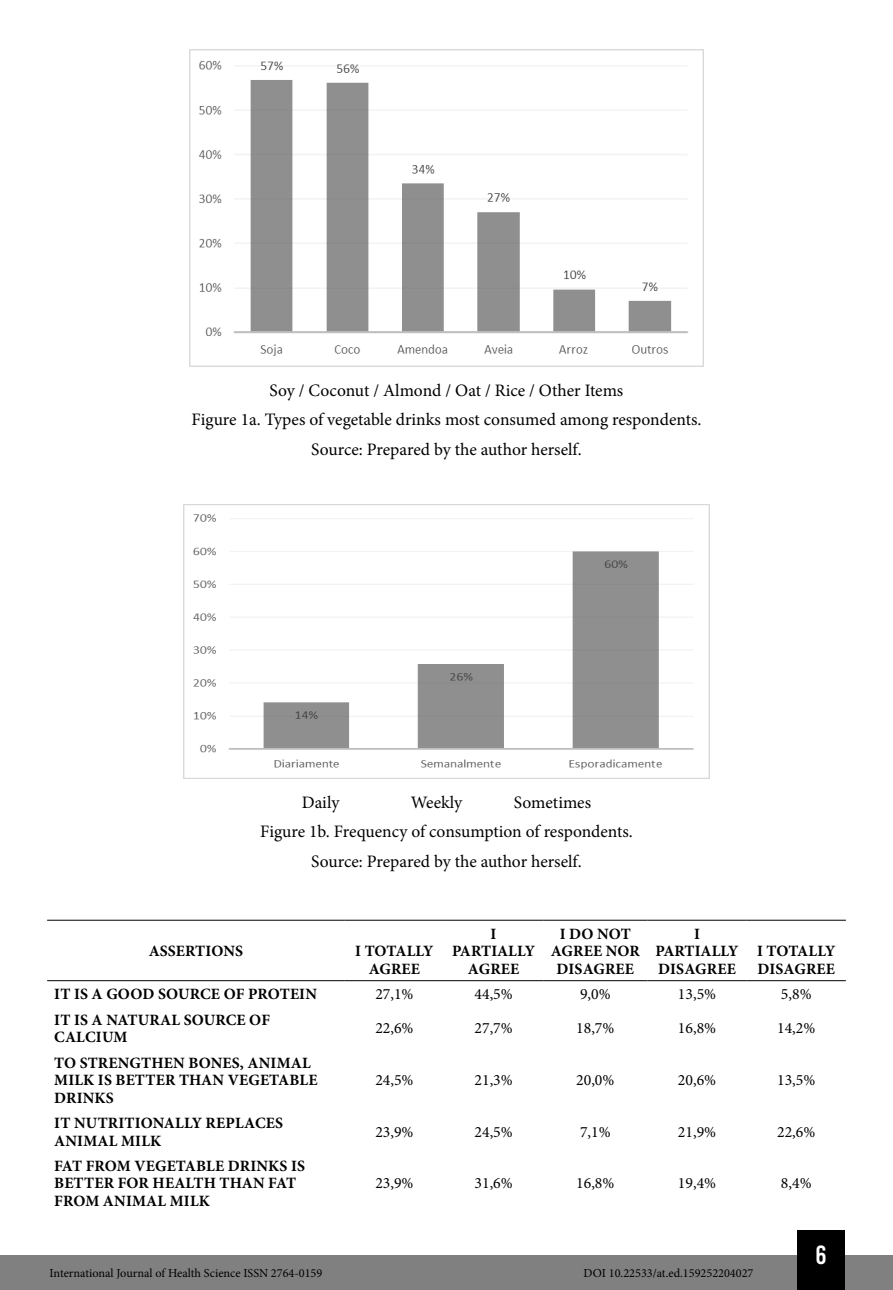
<style>
.page{position:relative;width:893px;height:1290px;background:#fff}
.page>*{position:absolute;margin:0;border:0;box-sizing:border-box;transform-origin:0 0}
.t1{font:26.25px "Bebas Kai";color:#fff}
.Info_Imagem{font:17.5px "Minion Pro";letter-spacing:-.005em;color:#000}
.Tabela{font:700 15.75px/17.5px "Minion Pro";letter-spacing:.01em;color:#000}
.Tabela-2{font:15.75px "Minion Pro";color:#000}
.t2{font:12.25px "Minion Pro";color:#000}
</style>
<div class="page">
<div style="left:0;top:1255px;width:893px;height:35px;background:#808080"></div>
<div style="left:797px;top:1230px;width:48px;height:60px;background:#000"></div>
<img style="left:189px;top:50px;width:515px;height:316px">
<img style="left:184px;top:504px;width:525px;height:274px">
<hr style="left:47px;top:980px;width:298px;height:1px;background:#000">
<hr style="left:345px;top:980px;width:99px;height:1px;background:#000">
<hr style="left:444px;top:980px;width:99px;height:1px;background:#000">
<hr style="left:543px;top:980px;width:104px;height:1px;background:#000">
<hr style="left:647px;top:980px;width:100px;height:1px;background:#000">
<hr style="left:747px;top:980px;width:99px;height:1px;background:#000">
<hr style="left:47px;top:920px;width:298px;height:1px;background:#000">
<hr style="left:345px;top:920px;width:99px;height:1px;background:#000">
<hr style="left:444px;top:920px;width:99px;height:1px;background:#000">
<hr style="left:543px;top:920px;width:104px;height:1px;background:#000">
<hr style="left:647px;top:920px;width:100px;height:1px;background:#000">
<hr style="left:747px;top:920px;width:99px;height:1px;background:#000">
<p class="Info_Imagem" style="left:270px;top:378px;width:355px">Soy / Coconut / Almond / Oat / Rice / Other Items</p>
<p class="Info_Imagem" style="left:192px;top:408px;width:511px">Figure 1a. Types of vegetable drinks most consumed among respondents.</p>
<p class="Info_Imagem" style="left:311px;top:437px;width:272px">Source: Prepared by the author herself.</p>
<p class="Info_Imagem" style="left:302px;top:790px;width:39px">Daily</p>
<p class="Info_Imagem" style="left:411px;top:790px;width:53px">Weekly</p>
<p class="Info_Imagem" style="left:514px;top:790px;width:79px">Sometimes</p>
<p class="Info_Imagem" style="left:260px;top:820px;width:374px">Figure 1b. Frequency of consumption of respondents.</p>
<p class="Info_Imagem" style="left:311px;top:849px;width:272px">Source: Prepared by the author herself.</p>
<p class="Tabela" style="left:149px;top:942px;width:96px">ASSERTIONS</p>
<p class="Tabela" style="left:355px;top:942px;width:80px;text-align:center">I TOTALLY<br>AGREE</p>
<p class="Tabela" style="left:452px;top:925px;width:85px;text-align:center">I<br>PARTIALLY<br>AGREE</p>
<p class="Tabela" style="left:551px;top:925px;width:91px;text-align:center">I DO NOT<br>AGREE NOR<br>DISAGREE</p>
<p class="Tabela" style="left:655px;top:925px;width:85px;text-align:center">I<br>PARTIALLY<br>DISAGREE</p>
<p class="Tabela" style="left:757px;top:942px;width:80px">I TOTALLY<br>DISAGREE</p>
<p class="Tabela" style="left:54px;top:985px;width:264px">IT IS A GOOD SOURCE OF PROTEIN</p>
<p class="Tabela-2" style="left:375px;top:983px;width:40px">27,1%</p>
<p class="Tabela-2" style="left:475px;top:983px;width:40px">44,5%</p>
<p class="Tabela-2" style="left:580px;top:983px;width:32px">9,0%</p>
<p class="Tabela-2" style="left:678px;top:983px;width:40px">13,5%</p>
<p class="Tabela-2" style="left:781px;top:983px;width:32px">5,8%</p>
<p class="Tabela" style="left:54px;top:1010px;width:217px">IT IS A NATURAL SOURCE OF<br>CALCIUM</p>
<p class="Tabela-2" style="left:375px;top:1018px;width:40px">22,6%</p>
<p class="Tabela-2" style="left:475px;top:1018px;width:40px">27,7%</p>
<p class="Tabela-2" style="left:576px;top:1018px;width:40px">18,7%</p>
<p class="Tabela-2" style="left:678px;top:1018px;width:40px">16,8%</p>
<p class="Tabela-2" style="left:777px;top:1018px;width:40px">14,2%</p>
<p class="Tabela" style="left:54px;top:1053px;width:265px">TO STRENGTHEN BONES, ANIMAL<br>MILK IS BETTER THAN VEGETABLE<br>DRINKS</p>
<p class="Tabela-2" style="left:375px;top:1069px;width:40px">24,5%</p>
<p class="Tabela-2" style="left:475px;top:1069px;width:40px">21,3%</p>
<p class="Tabela-2" style="left:576px;top:1069px;width:40px">20,0%</p>
<p class="Tabela-2" style="left:678px;top:1069px;width:40px">20,6%</p>
<p class="Tabela-2" style="left:777px;top:1069px;width:40px">13,5%</p>
<p class="Tabela" style="left:54px;top:1114px;width:230px">IT NUTRITIONALLY REPLACES<br>ANIMAL MILK</p>
<p class="Tabela-2" style="left:375px;top:1121px;width:40px">23,9%</p>
<p class="Tabela-2" style="left:475px;top:1121px;width:40px">24,5%</p>
<p class="Tabela-2" style="left:580px;top:1121px;width:32px">7,1%</p>
<p class="Tabela-2" style="left:678px;top:1121px;width:40px">21,9%</p>
<p class="Tabela-2" style="left:777px;top:1121px;width:40px">22,6%</p>
<p class="Tabela" style="left:54px;top:1157px;width:252px">FAT FROM VEGETABLE DRINKS IS<br>BETTER FOR HEALTH THAN FAT<br>FROM ANIMAL MILK</p>
<p class="Tabela-2" style="left:375px;top:1173px;width:40px">23,9%</p>
<p class="Tabela-2" style="left:475px;top:1173px;width:40px">31,6%</p>
<p class="Tabela-2" style="left:576px;top:1173px;width:40px">16,8%</p>
<p class="Tabela-2" style="left:678px;top:1173px;width:40px">19,4%</p>
<p class="Tabela-2" style="left:781px;top:1173px;width:32px">8,4%</p>
<p class="t2" style="left:50px;top:1265px;width:274px">International Journal of Health Science ISSN 2764-0159</p>
<p class="t2" style="left:584px;top:1265px;width:171px">DOI 10.22533/at.ed.159252204027</p>
<h1 class="t1" style="left:815px;top:1241px;width:13px">6</h1>
</div>
